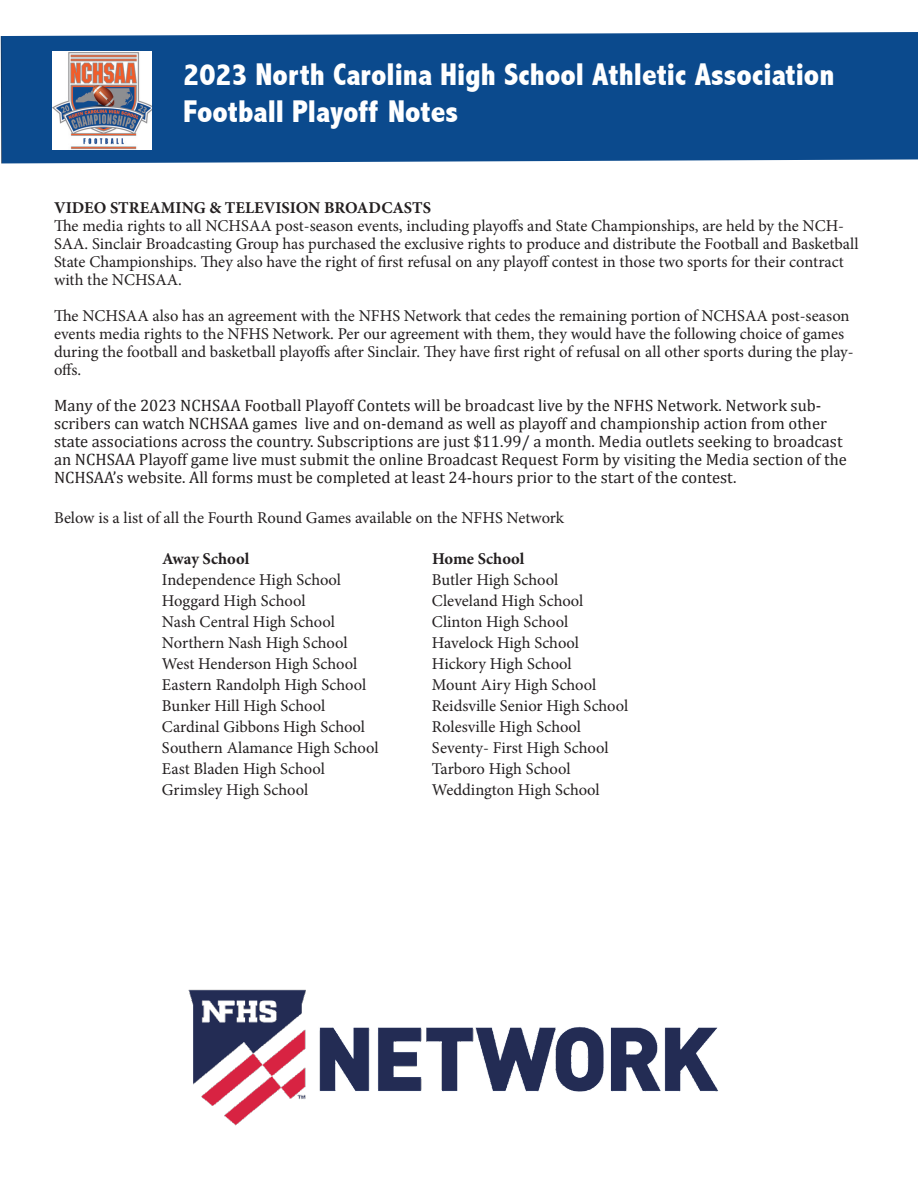
<style>
.page{position:relative;width:918px;height:1188px;background:#fff}
.page>*{position:absolute;margin:0;border:0;box-sizing:border-box;transform-origin:0 0}
.t1{font:800 condensed 31.5px/37.8px "Abadi";color:#fff}
.t2{font:16.5px/18px "Minion Pro";color:#231f20}
.t3{font:16.5px/18px "Cambria";color:#231f20}
.t4{font:700 16.5px "Minion Pro";color:#231f20}
.s1{font-weight:700}
</style>
<div class="page">
<div style="left:1px;top:32px;width:917px;height:131px;background:#0b4a8d"></div>
<img style="left:188px;top:989px;width:531px;height:137px">
<img style="left:53px;top:51px;width:99px;height:98px">
<p class="t1" style="left:183px;top:55px;width:653px">2023 North Carolina High School Athletic Association<br>Football Playoff Notes</p>
<p class="t2" style="left:54px;top:199px;width:806px"><span class="s1">VIDEO STREAMING &amp; TELEVISION BROADCASTS<br></span>The media rights to all NCHSAA post-season events, including playoffs and State Championships, are held by the NCH-SAA. Sinclair Broadcasting Group has purchased the exclusive rights to produce and distribute the Football and Basketball State Championships. They also have the right of first refusal on any playoff contest in those two sports for their contract with the NCHSAA.</p>
<p class="t2" style="left:54px;top:307px;width:801px">The NCHSAA also has an agreement with the NFHS Network that cedes the remaining portion of NCHSAA post-season events media rights to the NFHS Network. Per our agreement with them, they would have the following choice of games during the football and basketball playoffs after Sinclair. They have first right of refusal on all other sports during the play&shy;offs.</p>
<p class="t3" style="left:54px;top:397px;width:795px">Many of the 2023 NCHSAA Football Playoff Contets will be broadcast live by the NFHS Network. Network sub&shy;scribers can watch NCHSAA games live and on-demand as well as playoff and championship action from other state associations across the country. Subscriptions are just $11.99/ a month. Media outlets seeking to broadcast an NCHSAA Playoff game live must submit the online Broadcast Request Form by visiting the Media section of the NCHSAA’s website. All forms must be completed at least 24-hours prior to the start of the contest.</p>
<p class="t2" style="left:54px;top:509px;width:512px">Below is a list of all the Fourth Round Games available on the NFHS Network</p>
<p class="t4" style="left:162px;top:547px;width:89px">Away School</p>
<p class="t4" style="left:432px;top:547px;width:94px">Home School</p>
<p class="t2" style="left:162px;top:570px;width:181px">Independence High School</p>
<p class="t2" style="left:432px;top:570px;width:128px">Butler High School</p>
<p class="t2" style="left:162px;top:591px;width:145px">Hoggard High School</p>
<p class="t2" style="left:432px;top:591px;width:153px">Cleveland High School</p>
<p class="t2" style="left:162px;top:612px;width:174px">Nash Central High School</p>
<p class="t2" style="left:432px;top:612px;width:138px">Clinton High School</p>
<p class="t2" style="left:162px;top:633px;width:187px">Northern Nash High School</p>
<p class="t2" style="left:432px;top:633px;width:149px">Havelock High School</p>
<p class="t2" style="left:162px;top:654px;width:197px">West Henderson High School</p>
<p class="t2" style="left:432px;top:654px;width:141px">Hickory High School</p>
<p class="t2" style="left:162px;top:675px;width:206px">Eastern Randolph High School</p>
<p class="t2" style="left:432px;top:675px;width:166px">Mount Airy High School</p>
<p class="t2" style="left:162px;top:696px;width:165px">Bunker Hill High School</p>
<p class="t2" style="left:432px;top:696px;width:198px">Reidsville Senior High School</p>
<p class="t2" style="left:162px;top:717px;width:205px">Cardinal Gibbons High School</p>
<p class="t2" style="left:432px;top:717px;width:151px">Rolesville High School</p>
<p class="t2" style="left:162px;top:738px;width:218px">Southern Alamance High School</p>
<p class="t2" style="left:432px;top:738px;width:178px">Seventy- First High School</p>
<p class="t2" style="left:162px;top:759px;width:165px">East Bladen High School</p>
<p class="t2" style="left:432px;top:759px;width:140px">Tarboro High School</p>
<p class="t2" style="left:162px;top:780px;width:148px">Grimsley High School</p>
<p class="t2" style="left:432px;top:780px;width:169px">Weddington High School</p>
</div>
